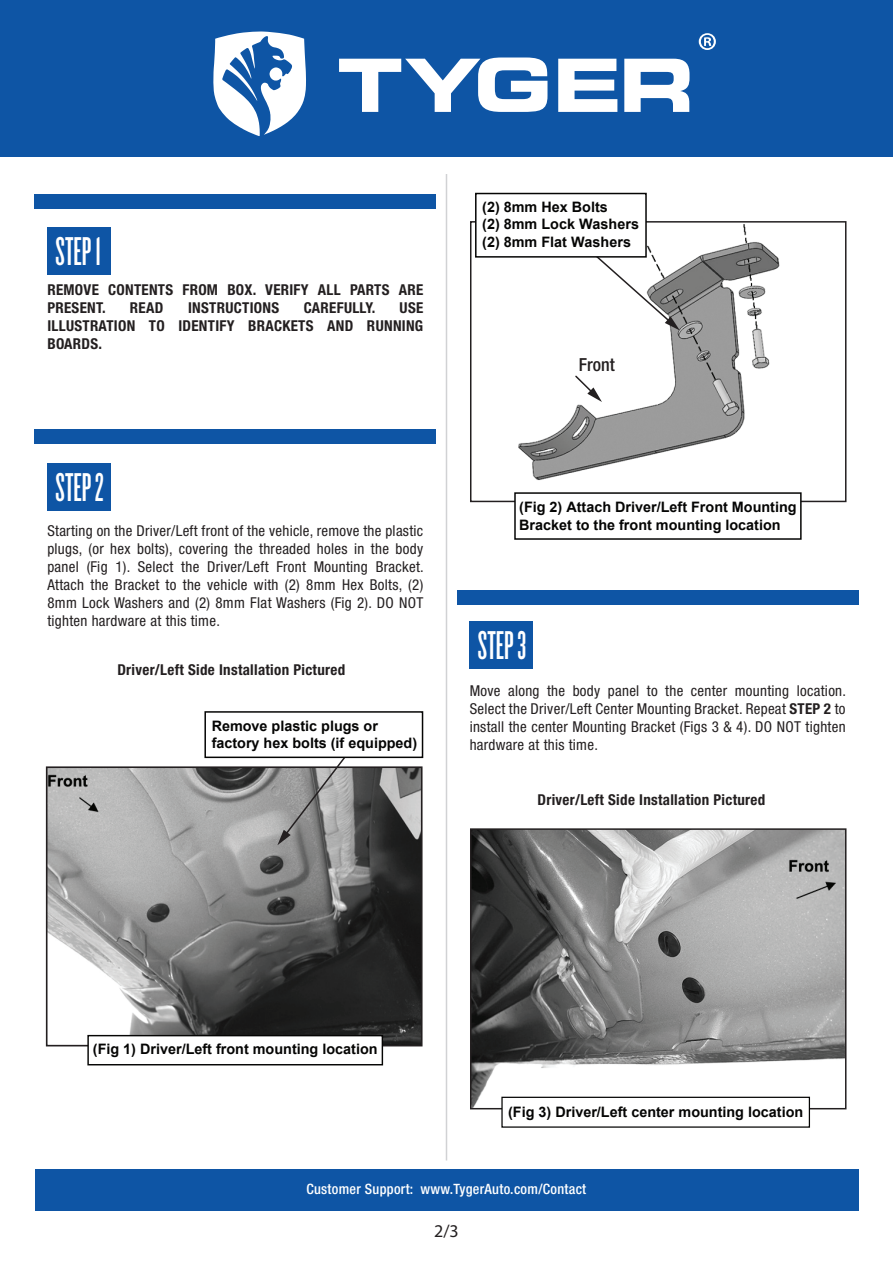
<style>
.page{position:relative;width:893px;height:1263px;background:#fff}
.page>*{position:absolute;margin:0;border:0;box-sizing:border-box;transform-origin:0 0}
.t1{font:41.85px "Knockout HTF46 Flyweight";color:#fff}
.t2{font:500 condensed 18px "Helvetica Neue LT Std";color:#231f20}
.t3{font:18px "Myriad Pro";color:#231f20}
.t4{font:condensed 15px/18px "Helvetica Neue LT Std";letter-spacing:.02em;color:#231f20;text-align:justify}
.t5{font:700 condensed 15px/18px "Helvetica Neue LT Std";letter-spacing:.02em;color:#231f20}
.t6{font:700 14.4px/17.2px "Arial";color:#050504}
.t7{font:500 condensed 14.25px "Helvetica Neue LT Std";letter-spacing:.02em;color:#fff}
.s1{font-weight:700}
</style>
<div class="page">
<div style="left:35px;top:1169px;width:823px;height:41px;background:#0e55a5"></div>
<div style="left:0;top:0;width:893px;height:157px;background:#0e55a5"></div>
<svg style="left:339px;top:58px;width:208px;height:54px"></svg>
<svg style="left:558px;top:59px;width:59px;height:53px"></svg>
<svg style="left:624px;top:59px;width:65px;height:53px"></svg>
<svg style="left:213px;top:31px;width:93px;height:105px"></svg>
<svg style="left:699px;top:33px;width:17px;height:17px"></svg>
<hr style="left:446px;top:174px;width:1px;height:986px;background:#d1d2d4">
<div style="left:47px;top:227px;width:63px;height:48px;background:#0e55a5"></div>
<div style="left:35px;top:194px;width:401px;height:15px;background:#0e55a5"></div>
<div style="left:47px;top:463px;width:63px;height:47px;background:#0e55a5"></div>
<div style="left:35px;top:429px;width:401px;height:15px;background:#0e55a5"></div>
<div style="left:470px;top:621px;width:63px;height:47px;background:#0e55a5"></div>
<div style="left:457px;top:590px;width:401px;height:15px;background:#0e55a5"></div>
<img style="left:49px;top:769px;width:371px;height:274px">
<div style="left:46px;top:766px;width:377px;height:280px;border:2px solid #231f20"></div>
<div style="left:87px;top:1035px;width:296px;height:30px;background:#fff;border:1px solid #050504"></div>
<svg style="left:277px;top:758px;width:73px;height:87px;background:#9f9f9f"></svg>
<div style="left:204px;top:711px;width:219px;height:47px;background:#fff;border:2px solid #050504"></div>
<img style="left:518px;top:224px;width:262px;height:256px">
<div style="left:470px;top:221px;width:376px;height:281px;border:2px solid #231f20"></div>
<div style="left:514px;top:492px;width:288px;height:48px;background:#fff;border:2px solid #050504"></div>
<svg style="left:547px;top:221px;width:133px;height:109px"></svg>
<img style="left:473px;top:831px;width:370px;height:275px">
<div style="left:470px;top:828px;width:376px;height:281px;border:2px solid #231f20"></div>
<div style="left:501px;top:1097px;width:309px;height:31px;background:#fff;border:1px solid #050504"></div>
<div style="left:475px;top:193px;width:172px;height:65px;background:#fff;border:2px solid #050504"></div>
<div style="left:774px;top:363px;width:67px;height:54px;background:#fff"></div>
<svg style="left:574px;top:374px;width:28px;height:28px"></svg>
<h1 class="t1" style="left:56px;top:231px;width:47px">STEP 1</h1>
<p class="t5" style="left:47px;top:280px;width:377px">REMOVE CONTENTS FROM BOX. VERIFY ALL PARTS ARE<br>PRESENT.</p>
<p class="t5" style="left:47px;top:298px;width:377px;text-align:justify;text-indent:352px">USE ILLUSTRATION TO IDENTIFY BRACKETS AND RUNNING BOARDS.</p>
<p class="t5" style="left:130px;top:298px;width:35px">READ</p>
<p class="t5" style="left:188px;top:298px;width:93px">INSTRUCTIONS</p>
<p class="t5" style="left:304px;top:298px;width:73px">CAREFULLY.</p>
<h1 class="t1" style="left:56px;top:466px;width:50px">STEP 2</h1>
<p class="t4" style="left:47px;top:522px;width:378px">Starting on the Driver/Left front of the vehicle, remove the plastic plugs, (or hex bolts), covering the threaded holes in the body panel (Fig 1). Select the Driver/Left Front Mounting Bracket.<br>Attach the Bracket to the vehicle with (2) 8mm Hex Bolts, (2)<br>8mm Lock Washers and (2) 8mm Flat Washers (Fig 2). DO NOT tighten hardware at this time.</p>
<p class="t5" style="left:117px;top:660px;width:229px">Driver/Left Side Installation Pictured</p>
<p class="t6" style="left:212px;top:717px;width:207px">Remove plastic plugs or factory hex bolts (if equipped)</p>
<p class="t6" style="left:482px;top:199px;width:158px">(2) 8mm Hex Bolts<br>(2) 8mm Lock Washers (2) 8mm Flat Washers</p>
<p class="t2" style="left:579px;top:353px;width:37px">Front</p>
<p class="t6" style="left:519px;top:499px;width:279px">(Fig 2) Attach Driver/Left Front Mounting<br>Bracket to the front mounting location</p>
<h1 class="t1" style="left:478px;top:624px;width:50px">STEP 3</h1>
<p class="t4" style="left:470px;top:681px;width:378px">Move along the body panel to the center mounting location.<br>Select the Driver/Left Center Mounting Bracket. Repeat <span class="s1">STEP 2</span> to install the center Mounting Bracket (Figs 3 &amp; 4). DO NOT tighten hardware at this time.</p>
<p class="t5" style="left:537px;top:790px;width:229px">Driver/Left Side Installation Pictured</p>
<p class="t6" style="left:93px;top:1041px;width:286px">(Fig 1) Driver/Left front mounting location</p>
<p class="t6" style="left:508px;top:1103px;width:297px">(Fig 3) Driver/Left center mounting location</p>
<p class="t7" style="left:306px;top:1180px;width:281px">Customer Support: www.TygerAuto.com/Contact</p>
<p class="t3" style="left:434px;top:1220px;width:26px">2/3</p>
</div>
